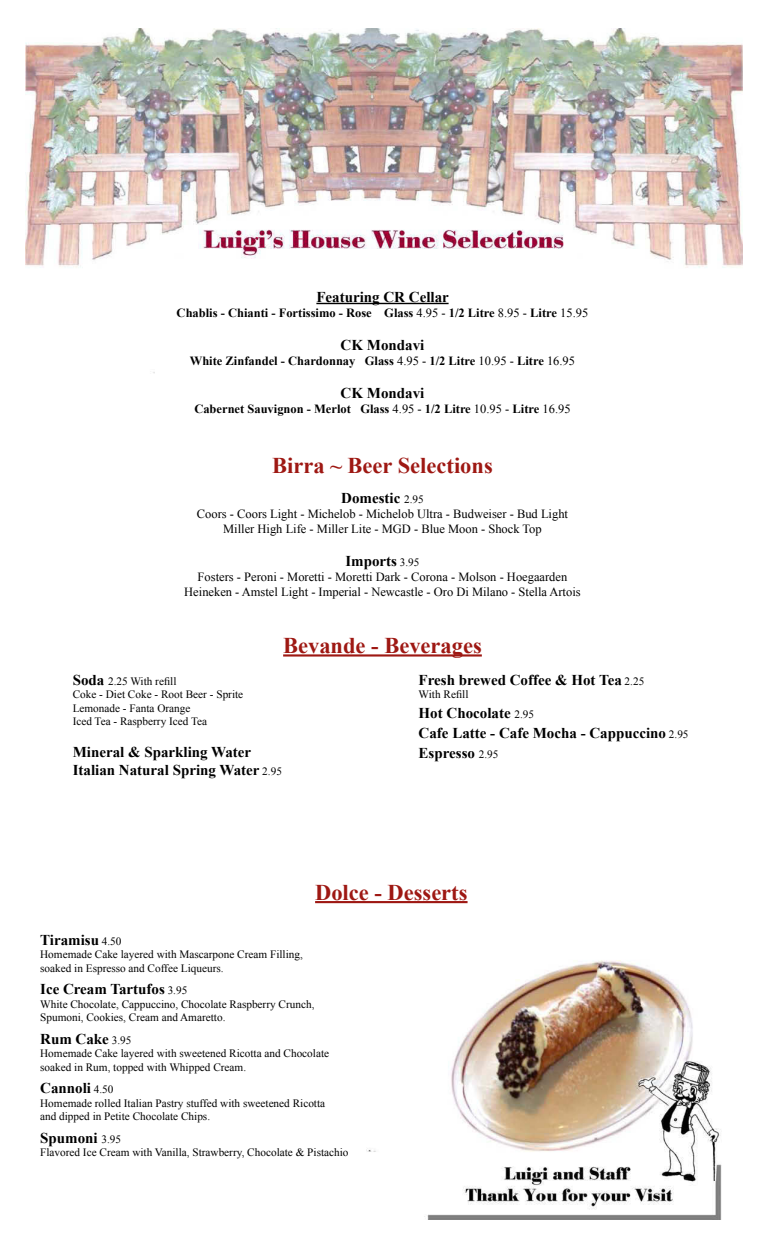
<style>
.page{position:relative;width:765px;height:1260px;background:#fff}
.page>*{position:absolute;margin:0;border:0;box-sizing:border-box;transform-origin:0 0}
.t1{font:700 22.5px "Times New Roman";color:#9e1813}
.t2{font:700 15px/20px "Times New Roman";color:#000}
.t3{font:12.5px/15px "Times New Roman";color:#000;text-align:center}
.t4{font:700 12.5px "Times New Roman";color:#000}
.t5{font:11.25px/13.5px "Times New Roman";color:#000}
.s1{font-weight:400}
.s2{font-weight:400;font-size:11.25px}
.s3{font-weight:700;font-size:15px}
</style>
<div class="page">
<img style="left:26px;top:29px;width:716px;height:1190px">
<hr style="left:316px;top:303px;width:133px;height:1px;background:#000">
<hr style="left:283px;top:654px;width:199px;height:3px;background:#9e1813">
<hr style="left:315px;top:901px;width:153px;height:2px;background:#9e1813">
<h2 class="t2" style="left:316px;top:286px;width:134px">Featuring CR Cellar</h2>
<p class="t4" style="left:177px;top:304px;width:413px">Chablis - Chianti - Fortissimo - Rose Glass <span class="s1">4.95 -</span> 1/2 Litre <span class="s1">8.95 -</span> Litre <span class="s1">15.95</span></p>
<h2 class="t2" style="left:341px;top:334px;width:85px">CK Mondavi</h2>
<p class="t4" style="left:190px;top:352px;width:387px">White Zinfandel - Chardonnay Glass <span class="s1">4.95 -</span> 1/2 Litre <span class="s1">10.95 -</span> Litre <span class="s1">16.95</span></p>
<h2 class="t2" style="left:341px;top:382px;width:85px">CK Mondavi</h2>
<p class="t4" style="left:194px;top:400px;width:378px">Cabernet Sauvignon - Merlot Glass <span class="s1">4.95 -</span> 1/2 Litre <span class="s1">10.95 -</span> Litre <span class="s1">16.95</span></p>
<h1 class="t1" style="left:272px;top:450px;width:222px">Birra ~ Beer Selections</h1>
<h2 class="t2" style="left:341px;top:488px;width:84px">Domestic <span class="s2">2.95</span></h2>
<p class="t3" style="left:197px;top:506px;width:373px">Coors - Coors Light - Michelob - Michelob Ultra - Budweiser - Bud Light<br>Miller High Life - Miller Lite - MGD - Blue Moon - Shock Top</p>
<h2 class="t2" style="left:345px;top:551px;width:76px">Imports <span class="s2">3.95</span></h2>
<p class="t3" style="left:184px;top:569px;width:398px">Fosters - Peroni - Moretti - Moretti Dark - Corona - Molson - Hoegaarden<br>Heineken - Amstel Light - Imperial - Newcastle - Oro Di Milano - Stella Artois</p>
<h1 class="t1" style="left:283px;top:630px;width:200px">Bevande - Beverages</h1>
<p class="t5" style="left:73px;top:674px;width:172px"><span class="s3">Soda</span> 2.25 With refill<br>Coke - Diet Coke - Root Beer - Sprite<br>Lemonade - Fanta Orange<br>Iced Tea - Raspberry Iced Tea</p>
<h2 class="t2" style="left:73px;top:742px;width:211px;line-height:18px">Mineral &amp; Sparkling Water<br>Italian Natural Spring Water <span class="s2">2.95</span></h2>
<h2 class="t2" style="left:419px;top:669px;width:227px">Fresh brewed Coffee &amp; Hot Tea <span class="s2">2.25</span></h2>
<p class="t5" style="left:419px;top:688px;width:51px">With Refill</p>
<h2 class="t2" style="left:419px;top:703px;width:271px">Hot Chocolate <span class="s2">2.95<br></span>Cafe Latte - Cafe Mocha - Cappuccino <span class="s2">2.95<br></span>Espresso <span class="s2">2.95</span></h2>
<h1 class="t1" style="left:315px;top:877px;width:154px">Dolce - Desserts</h1>
<h2 class="t2" style="left:40px;top:929px;width:83px">Tiramisu <span class="s2">4.50</span></h2>
<p class="t5" style="left:40px;top:947px;width:264px">Homemade Cake layered with Mascarpone Cream Filling, soaked in Espresso and Coffee Liqueurs.</p>
<h2 class="t2" style="left:40px;top:979px;width:149px">Ice Cream Tartufos <span class="s2">3.95</span></h2>
<p class="t5" style="left:40px;top:997px;width:276px">White Chocolate, Cappuccino, Chocolate Raspberry Crunch,<br>Spumoni, Cookies, Cream and Amaretto.</p>
<h2 class="t2" style="left:40px;top:1028px;width:93px">Rum Cake <span class="s2">3.95</span></h2>
<p class="t5" style="left:40px;top:1046px;width:291px">Homemade Cake layered with sweetened Ricotta and Chocolate soaked in Rum, topped with Whipped Cream.</p>
<h2 class="t2" style="left:40px;top:1078px;width:75px">Cannoli <span class="s2">4.50</span></h2>
<p class="t5" style="left:40px;top:1096px;width:287px">Homemade rolled Italian Pastry stuffed with sweetened Ricotta and dipped in Petite Chocolate Chips.</p>
<h2 class="t2" style="left:40px;top:1127px;width:82px">Spumoni <span class="s2">3.95</span></h2>
<p class="t5" style="left:40px;top:1145px;width:310px">Flavored Ice Cream with Vanilla, Strawberry, Chocolate &amp; Pistachio</p>
</div>
